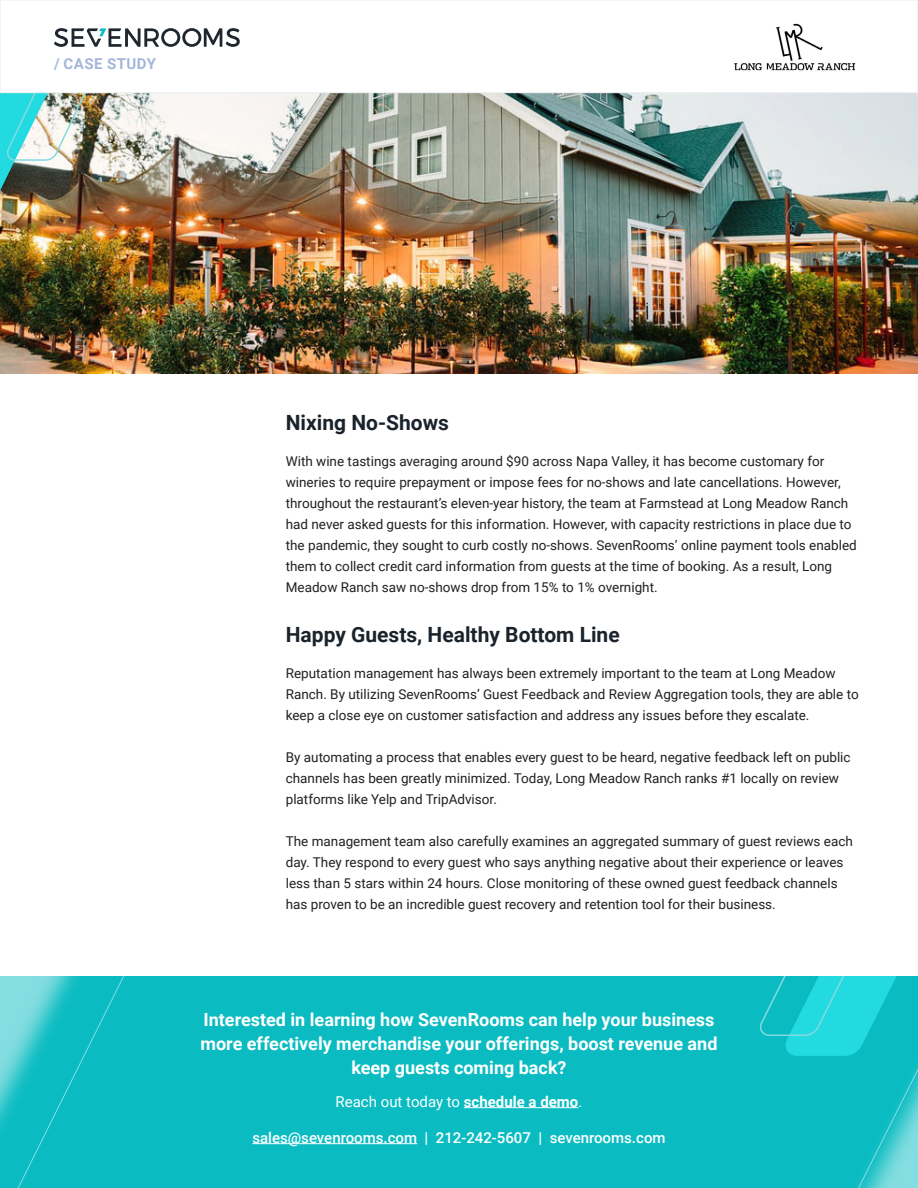
<style>
.page{position:relative;width:918px;height:1188px;background:#fff}
.page>*{position:absolute;margin:0;border:0;box-sizing:border-box;transform-origin:0 0}
.t1{font:700 21px "Roboto";color:#1a232c}
.t2{font:700 18px/24px "Roboto";color:#fff;text-align:center}
.t3{font:500 15px "Roboto";color:#fff}
.t4{font:15px "Roboto";color:#fff}
.t5{font:700 15px "Roboto";letter-spacing:.035em;color:#466cb4}
.t6{font:13.5px/21px "Roboto";color:#231f20}
.s1{font-weight:700}
</style>
<div class="page">
<div style="left:0;top:975px;width:918px;height:213px;background:#0abcc2"></div>
<hr style="left:464px;top:1107px;width:114px;height:1px;background:#fff">
<hr style="left:252px;top:1143px;width:165px;height:1px;background:#fff">
<svg style="left:758px;top:975px;width:160px;height:213px"></svg>
<svg style="left:0;top:975px;width:135px;height:213px"></svg>
<img style="left:0;top:93px;width:918px;height:281px">
<div style="left:0;top:0;width:918px;height:93px;border:1px solid #ebecee"></div>
<img style="left:0;top:0;width:240px;height:237px">
<img style="left:734px;top:23px;width:122px;height:48px">
<p class="t5" style="left:54px;top:54px;width:104px">/ CASE STUDY</p>
<p class="t1" style="left:286px;top:408px;width:165px">Nixing No-Shows</p>
<p class="t6" style="left:286px;top:451px;width:573px">With wine tastings averaging around $90 across Napa Valley, it has become customary for wineries to require prepayment or impose fees for no-shows and late cancellations. However, throughout the restaurant’s eleven-year history, the team at Farmstead at Long Meadow Ranch had never asked guests for this information. However, with capacity restrictions in place due to the pandemic, they sought to curb costly no-shows. SevenRooms’ online payment tools enabled them to collect credit card information from guests at the time of booking. As a result, Long Meadow Ranch saw no-shows drop from 15% to 1% overnight.</p>
<p class="t1" style="left:286px;top:620px;width:335px">Happy Guests, Healthy Bottom Line</p>
<p class="t6" style="left:286px;top:662px;width:574px">Reputation management has always been extremely important to the team at Long Meadow<br>Ranch. By utilizing SevenRooms’ Guest Feedback and Review Aggregation tools, they are able to keep a close eye on customer satisfaction and address any issues before they escalate.</p>
<p class="t6" style="left:286px;top:746px;width:566px">By automating a process that enables every guest to be heard, negative feedback left on public channels has been greatly minimized. Today, Long Meadow Ranch ranks #1 locally on review platforms like Yelp and TripAdvisor.</p>
<p class="t6" style="left:286px;top:830px;width:569px">The management team also carefully examines an aggregated summary of guest reviews each day. They respond to every guest who says anything negative about their experience or leaves less than 5 stars within 24 hours. Close monitoring of these owned guest feedback channels has proven to be an incredible guest recovery and retention tool for their business.</p>
<p class="t2" style="left:201px;top:1007px;width:518px">Interested in learning how SevenRooms can help your business more effectively merchandise your offerings, boost revenue and keep guests coming back?</p>
<p class="t4" style="left:336px;top:1091px;width:248px">Reach out today to <span class="s1">schedule a demo</span>.</p>
<p class="t3" style="left:252px;top:1127px;width:415px">sales@sevenrooms.com | 212-242-5607 | sevenrooms.com</p>
</div>
